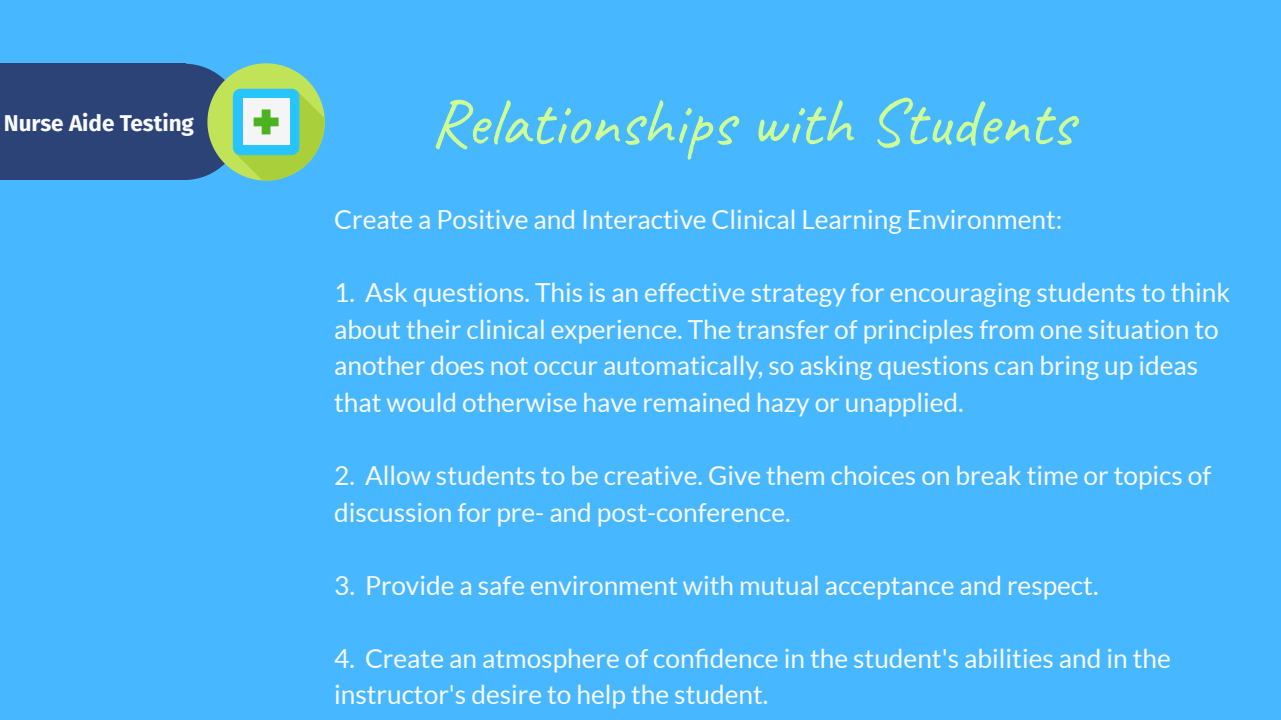
<style>
.page{position:relative;width:1281px;height:720px;background:#fff}
.page>*{position:absolute;margin:0;border:0;box-sizing:border-box;transform-origin:0 0}
.t1{font:67.5px "Caveat";color:#ceff96}
.t2{font:26.25px/36.6px "Lato";color:#fafbff}
.t3{font:700 22.5px "Fira Sans";color:#fafbff}
</style>
<div class="page">
<div style="left:0;top:0;width:1280px;height:720px;background:#47b8ff"></div>
<div style="left:0;top:64px;width:182px;height:116px;background:#2c4378"></div>
<div style="left:180px;top:64px;width:6px;height:116px;background:#2c4378"></div>
<svg style="left:184px;top:63px;width:141px;height:118px"></svg>
<p class="t3" style="left:4px;top:105px;width:192px">Nurse Aide Testing</p>
<h1 class="t1" style="left:432px;top:80px;width:642px">Relationships with Students</h1>
<p class="t2" style="left:334px;top:201px;width:729px">Create a Positive and Interactive Clinical Learning Environment:</p>
<p class="t2" style="left:334px;top:274px;width:897px">1. Ask questions. This is an effective strategy for encouraging students to think about their clinical experience. The transfer of principles from one situation to another does not occur automatically, so asking questions can bring up ideas that would otherwise have remained hazy or unapplied.</p>
<p class="t2" style="left:334px;top:457px;width:878px">2. Allow students to be creative. Give them choices on break time or topics of discussion for pre- and post-conference.</p>
<p class="t2" style="left:334px;top:567px;width:765px">3. Provide a safe environment with mutual acceptance and respect.</p>
<p class="t2" style="left:334px;top:640px;width:838px">4. Create an atmosphere of confidence in the student's abilities and in the instructor's desire to help the student.</p>
</div>
